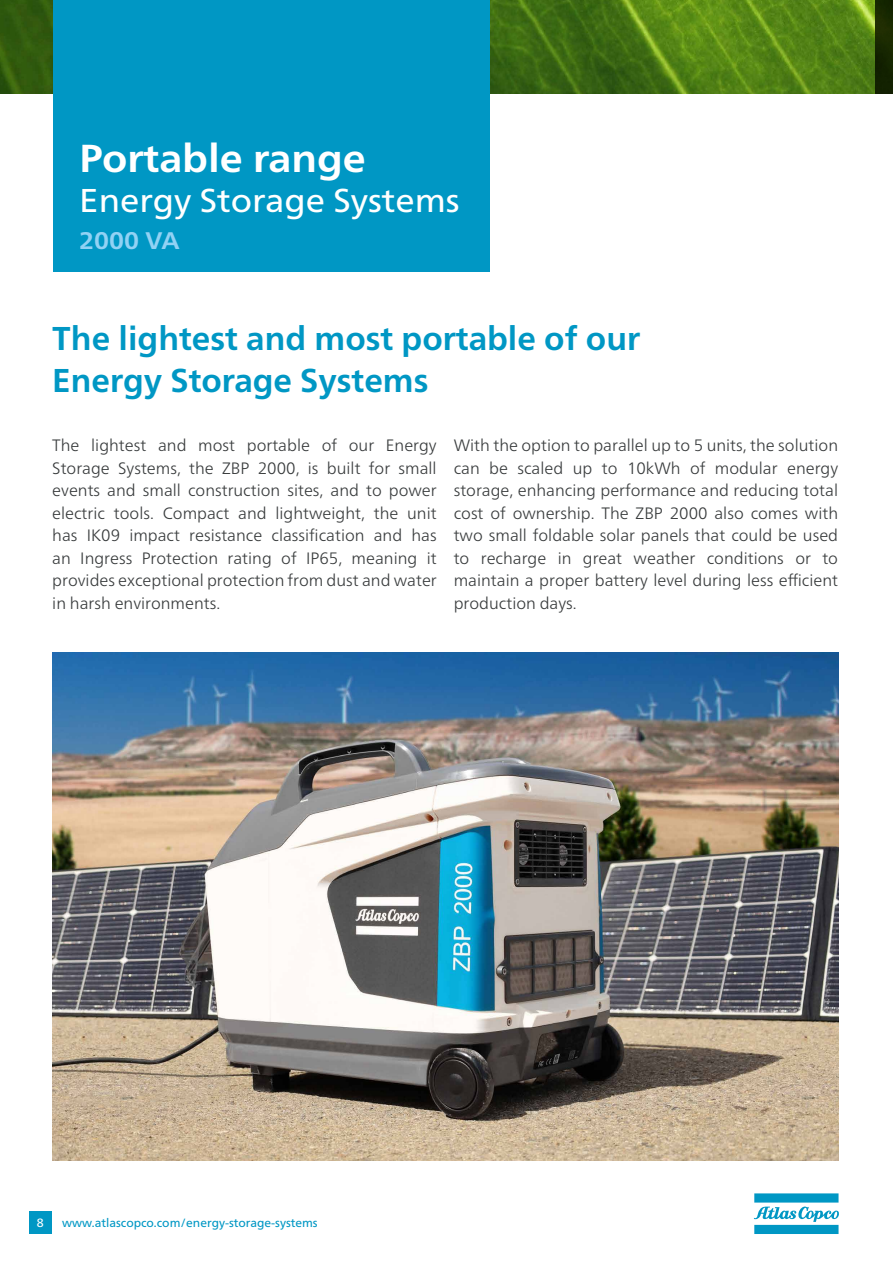
<style>
.page{position:relative;width:893px;height:1263px;background:#fff}
.page>*{position:absolute;margin:0;border:0;box-sizing:border-box;transform-origin:0 0}
.t1{font:700 39px "Neue Frutiger World";color:#fff;scale:1.05 1}
.t2{font:700 33px/42px "Neue Frutiger World";color:#0097c4}
.t3{font:33px "Neue Frutiger World";color:#fff;scale:1.05 1}
.t4{font:700 24px "Neue Frutiger World";color:#92d2f4;scale:1.05 1}
.t5{font:300 16.5px/22.5px "Neue Frutiger World";color:#373a3b;text-align:justify}
.t6{font:12px "Neue Frutiger World";color:#0097c4}
.t7{font:12px "Neue Frutiger World";color:#fff}
</style>
<div class="page">
<svg style="left:754px;top:1193px;width:85px;height:41px"></svg>
<div style="left:29px;top:1211px;width:22px;height:23px;background:#0097c4"></div>
<img style="left:0;top:0;width:876px;height:94px">
<div style="left:53px;top:0;width:437px;height:271px;background:#0097c4"></div>
<img style="left:52px;top:652px;width:787px;height:509px">
<img style="left:876px;top:0;width:17px;height:94px">
<h1 class="t1" style="left:79px;top:124px;width:274px">Portable range</h1>
<h2 class="t3" style="left:79px;top:174px;width:364px">Energy Storage Systems</h2>
<h3 class="t4" style="left:79px;top:219px;width:97px">2000 VA</h3>
<h2 class="t2" style="left:52px;top:317px;width:589px">The lightest and most portable of our<br>Energy Storage Systems</h2>
<p class="t5" style="left:52px;top:434px;width:386px">The lightest and most portable of our Energy Storage Systems, the ZBP 2000, is built for small events and small construction sites, and to power electric tools. Compact and lightweight, the unit has IK09 impact resistance classification and has an Ingress Protection rating of IP65, meaning it provides exceptional protection from dust and water in harsh environments.</p>
<p class="t5" style="left:454px;top:434px;width:386px">With the option to parallel up to 5 units, the solution can be scaled up to 10kWh of modular energy storage, enhancing performance and reducing total cost of ownership. The ZBP 2000 also comes with two small foldable solar panels that could be used to recharge in great weather conditions or to maintain a proper battery level during less efficient production days.</p>
<p class="t7" style="left:37px;top:1214px;width:8px">8</p>
<p class="t6" style="left:62px;top:1213px;width:257px">www.atlascopco.com/energy-storage-systems</p>
</div>
